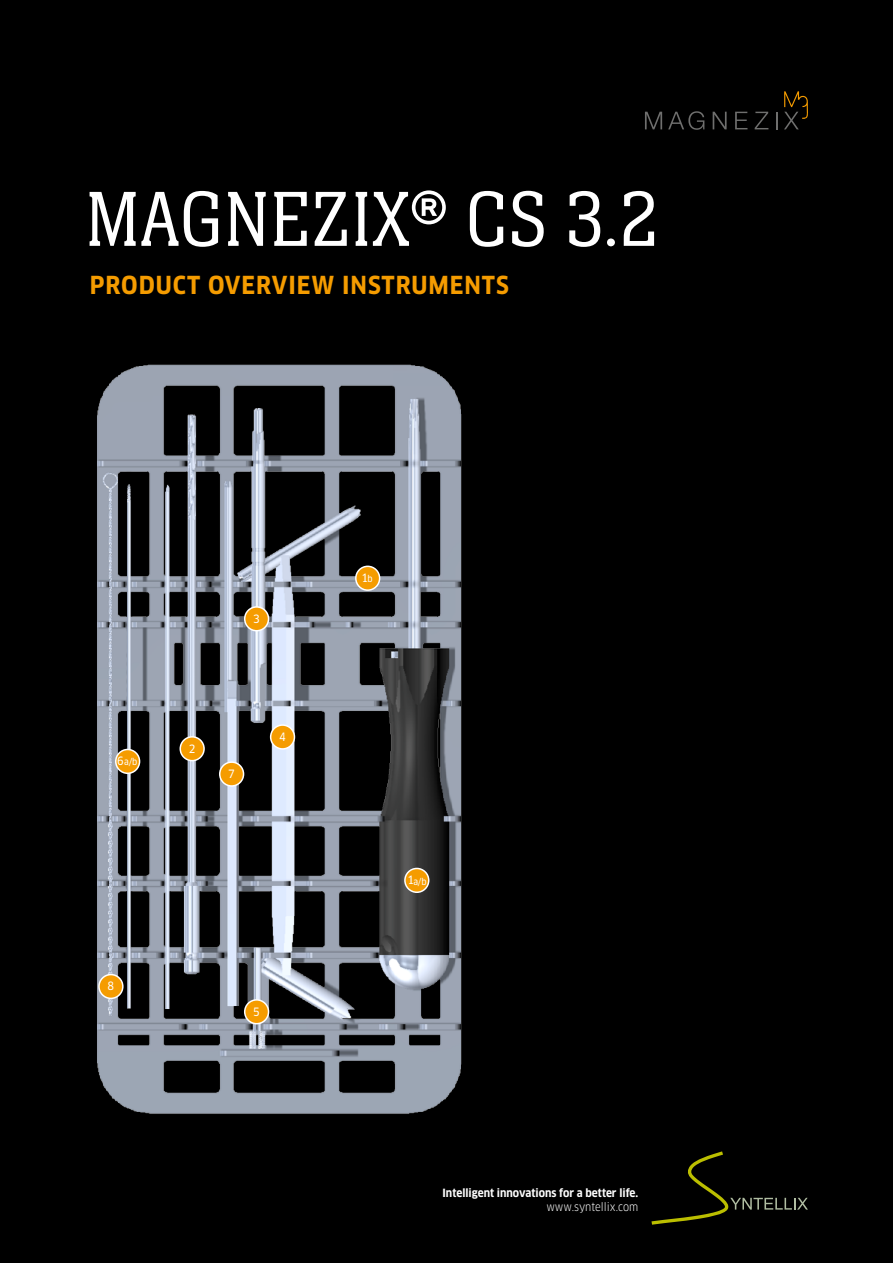
<style>
.page{position:relative;width:893px;height:1263px;background:#000}
.page>*{position:absolute;margin:0;border:0;box-sizing:border-box;transform-origin:0 0}
.t1{font:300 80.85px "Neue Aachen Pro";color:#fff}
.t2{font:700 24.3px "Clan Pro Narr";letter-spacing:.04em;color:#f59c00}
.t3{font:11.25px "Clan Pro Narr News";color:#fff}
.t4{font:700 11.1px "Clan Pro Narr";color:#fff}
.t5{font:11.1px "Clan Pro Narr";color:#fff}
.t6{font:9px "Clan Pro Narr News";color:#fff}
.s1{font-size:11.25px}
.s2{font-size:9px}
</style>
<div class="page">
<svg style="left:651px;top:1151px;width:157px;height:74px"></svg>
<svg style="left:645px;top:112px;width:17px;height:17px"></svg>
<svg style="left:668px;top:111px;width:36px;height:19px"></svg>
<svg style="left:713px;top:112px;width:14px;height:17px"></svg>
<svg style="left:735px;top:112px;width:12px;height:17px"></svg>
<svg style="left:755px;top:112px;width:13px;height:17px"></svg>
<svg style="left:776px;top:112px;width:1px;height:17px"></svg>
<svg style="left:784px;top:91px;width:24px;height:38px"></svg>
<img style="left:97px;top:364px;width:365px;height:750px">
<div style="left:356px;top:566px;width:24px;height:24px;background:#f59c00;border-radius:50%"></div>
<div style="left:355px;top:566px;width:25px;height:25px;border:2px solid #fff;border-radius:50%"></div>
<div style="left:245px;top:607px;width:24px;height:24px;background:#f59c00;border-radius:50%"></div>
<div style="left:244px;top:606px;width:25px;height:25px;border:2px solid #fff;border-radius:50%"></div>
<div style="left:271px;top:725px;width:23px;height:24px;background:#f59c00;border-radius:50%"></div>
<div style="left:270px;top:724px;width:25px;height:26px;border:2px solid #fff;border-radius:50%"></div>
<div style="left:220px;top:762px;width:24px;height:24px;background:#f59c00;border-radius:50%"></div>
<div style="left:219px;top:761px;width:25px;height:26px;border:2px solid #fff;border-radius:50%"></div>
<div style="left:180px;top:737px;width:24px;height:24px;background:#f59c00;border-radius:50%"></div>
<div style="left:179px;top:736px;width:26px;height:25px;border:2px solid #fff;border-radius:50%"></div>
<div style="left:116px;top:749px;width:24px;height:24px;background:#f59c00;border-radius:50%"></div>
<div style="left:115px;top:749px;width:25px;height:25px;border:2px solid #fff;border-radius:50%"></div>
<div style="left:99px;top:974px;width:24px;height:24px;background:#f59c00;border-radius:50%"></div>
<div style="left:98px;top:974px;width:26px;height:25px;border:2px solid #fff;border-radius:50%"></div>
<div style="left:245px;top:1000px;width:24px;height:24px;background:#f59c00;border-radius:50%"></div>
<div style="left:244px;top:999px;width:25px;height:25px;border:2px solid #fff;border-radius:50%"></div>
<div style="left:405px;top:868px;width:24px;height:24px;background:#f59c00;border-radius:50%"></div>
<div style="left:404px;top:868px;width:25px;height:25px;border:2px solid #fff;border-radius:50%"></div>
<h1 class="t1" style="left:85px;top:176px;width:575px">MAGNEZIX® CS 3.2</h1>
<h2 class="t2" style="left:90px;top:271px;width:421px">PRODUCT OVERVIEW INSTRUMENTS</h2>
<p class="t6" style="left:117px;top:757px;width:22px"><span class="s1">6</span>a/b</p>
<p class="t3" style="left:253px;top:612px;width:8px">3</p>
<p class="t3" style="left:189px;top:742px;width:8px">2</p>
<p class="t3" style="left:228px;top:767px;width:8px">7</p>
<p class="t3" style="left:279px;top:730px;width:8px">4</p>
<p class="t3" style="left:107px;top:980px;width:8px">8</p>
<p class="t3" style="left:253px;top:1005px;width:8px">5</p>
<p class="t3" style="left:362px;top:571px;width:13px">1<span class="s2">b</span></p>
<p class="t6" style="left:407px;top:876px;width:21px"><span class="s1">1</span>a/b</p>
<p class="t4" style="left:443px;top:1186px;width:197px">Intelligent innovations for a better life.</p>
<p class="t5" style="left:546px;top:1200px;width:93px">www.syntellix.com</p>
</div>
